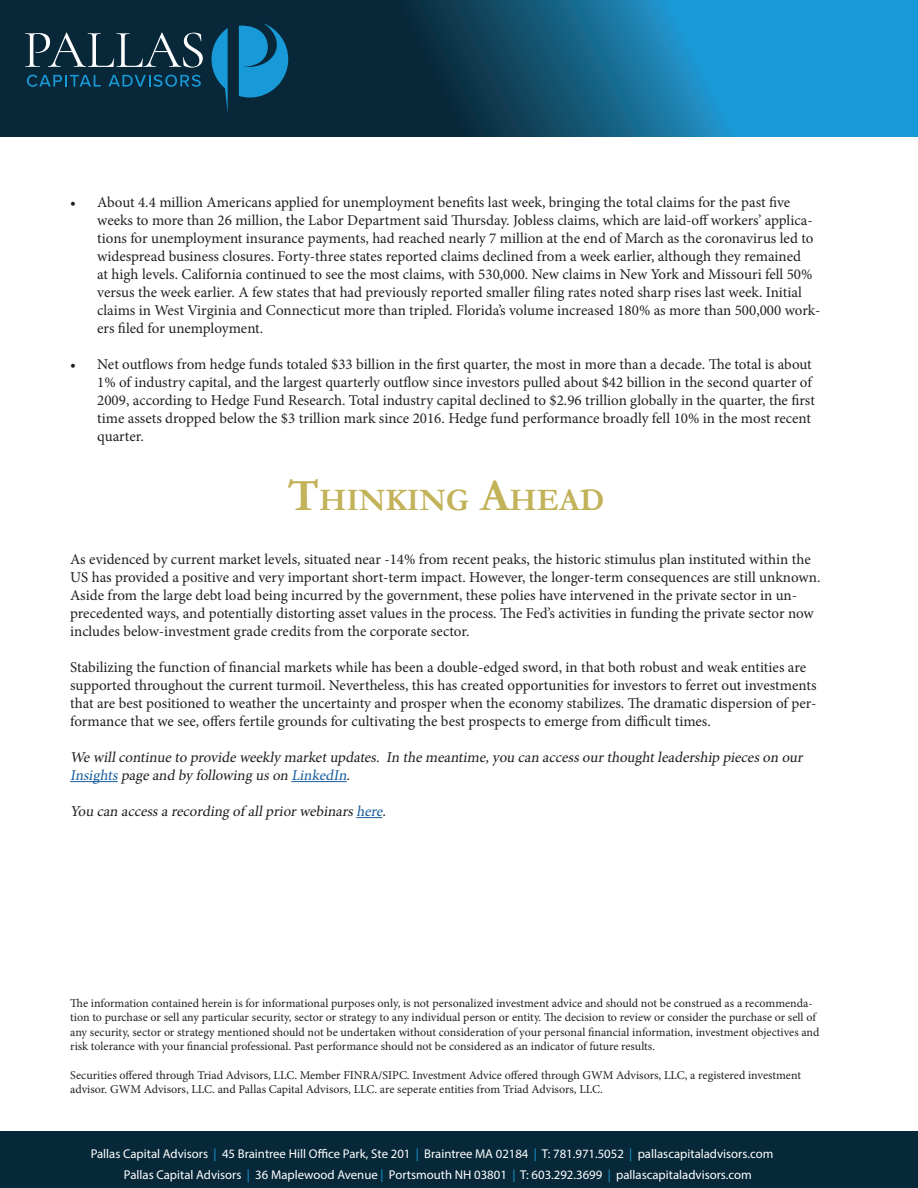
<style>
.page{position:relative;width:918px;height:1188px;background:#fff}
.page>*{position:absolute;margin:0;border:0;box-sizing:border-box;transform-origin:0 0}
.t1{font:700 31.5px "Garamond";color:#c2b259}
.t2{font:15px/18px "Minion Pro";letter-spacing:-.005em;color:#231f20}
.t3{font:italic 15px/18px "Minion Pro";letter-spacing:-.035em;color:#231f20}
.t4{font:italic 15px "Minion Pro";letter-spacing:-.16em;color:#231f20}
.t5{font:12.75px/20.5px "Myriad Pro";color:#fff}
.t6{font:12px/14.4px "Minion Pro";color:#231f20}
.s1{font-size:45px}
.s2{color:#175d9e}
.s3{color:#179ad7}
</style>
<div class="page">
<hr style="left:70px;top:781px;width:48px;height:1px;background:#175d9e">
<hr style="left:291px;top:781px;width:56px;height:1px;background:#175d9e">
<svg style="left:356px;top:817px;width:26px;height:1px"></svg>
<svg style="left:0;top:0;width:918px;height:137px;background:#105779"></svg>
<svg style="left:212px;top:28px;width:16px;height:86px"></svg>
<svg style="left:239px;top:23px;width:49px;height:75px;background:#1279aa"></svg>
<svg style="left:25px;top:33px;width:178px;height:35px;background:#354f5d"></svg>
<svg style="left:27px;top:75px;width:74px;height:12px"></svg>
<svg style="left:108px;top:75px;width:93px;height:12px"></svg>
<div style="left:0;top:1132px;width:918px;height:56px;background:#072839"></div>
<p class="t2" style="left:97px;top:195px;width:725px;text-indent:-27px">• About 4.4 million Americans applied for unemployment benefits last week, bringing the total claims for the past five weeks to more than 26 million, the Labor Department said Thursday. Jobless claims, which are laid-off workers’ applica&shy;tions for unemployment insurance payments, had reached nearly 7 million at the end of March as the coronavirus led to widespread business closures. Forty-three states reported claims declined from a week earlier, although they remained<br>at high levels. California continued to see the most claims, with 530,000. New claims in New York and Missouri fell 50% versus the week earlier. A few states that had previously reported smaller filing rates noted sharp rises last week. Initial claims in West Virginia and Connecticut more than tripled. Florida’s volume increased 180% as more than 500,000 work&shy;ers filed for unemployment.</p>
<p class="t2" style="left:97px;top:357px;width:719px;text-indent:-27px">• Net outflows from hedge funds totaled $33 billion in the first quarter, the most in more than a decade. The total is about 1% of industry capital, and the largest quarterly outflow since investors pulled about $42 billion in the second quarter of 2009, according to Hedge Fund Research. Total industry capital declined to $2.96 trillion globally in the quarter, the first time assets dropped below the $3 trillion mark since 2016. Hedge fund performance broadly fell 10% in the most recent quarter.</p>
<h1 class="t1" style="left:288px;top:481px;width:318px"><span class="s1">T</span>HINKING <span class="s1">A</span>HEAD</h1>
<p class="t2" style="left:70px;top:552px;width:752px">As evidenced by current market levels, situated near -14% from recent peaks, the historic stimulus plan instituted within the US has provided a positive and very important short-term impact. However, the longer-term consequences are still unknown.<br>Aside from the large debt load being incurred by the government, these polies have intervened in the private sector in un&shy;precedented ways, and potentially distorting asset values in the process. The Fed’s activities in funding the private sector now includes below-investment grade credits from the corporate sector.</p>
<p class="t2" style="left:70px;top:660px;width:748px">Stabilizing the function of financial markets while has been a double-edged sword, in that both robust and weak entities are supported throughout the current turmoil. Nevertheless, this has created opportunities for investors to ferret out investments that are best positioned to weather the uncertainty and prosper when the economy stabilizes. The dramatic dispersion of per&shy;formance that we see, offers fertile grounds for cultivating the best prospects to emerge from difficult times.</p>
<p class="t3" style="left:70px;top:750px;width:736px">We will continue to provide weekly market updates. In the meantime, you can access our thought leadership pieces on our<br><span class="s2">Insights</span> page and by following us on <span class="s2">LinkedIn</span>.</p>
<p class="t4" style="left:70px;top:805px;width:319px">You can access a recording of all prior webinars <span class="s2">here</span>.</p>
<p class="t6" style="left:70px;top:997px;width:751px">The information contained herein is for informational purposes only, is not personalized investment advice and should not be construed as a recommenda&shy;tion to purchase or sell any particular security, sector or strategy to any individual person or entity. The decision to review or consider the purchase or sell of any security, sector or strategy mentioned should not be undertaken without consideration of your personal financial information, investment objectives and risk tolerance with your financial professional. Past performance should not be considered as an indicator of future results.</p>
<p class="t6" style="left:70px;top:1069px;width:732px">Securities offered through Triad Advisors, LLC. Member FINRA/SIPC. Investment Advice offered through GWM Advisors, LLC, a registered investment advisor. GWM Advisors, LLC. and Pallas Capital Advisors, LLC. are seperate entities from Triad Advisors, LLC.</p>
<p class="t5" style="left:124px;top:1145px;width:651px;text-indent:-33px">Pallas Capital Advisors <span class="s3">|</span> 45 Braintree Hill Office Park, Ste 201 <span class="s3">|</span> Braintree MA 02184 <span class="s3">|</span> T: 781.971.5052 <span class="s3">|</span> pallascapitaladvisors.com<br>Pallas Capital Advisors <span class="s3">|</span> 36 Maplewood Avenue <span class="s3">|</span> Portsmouth NH 03801 <span class="s3">|</span> T: 603.292.3699 <span class="s3">|</span> pallascapitaladvisors.com</p>
</div>
